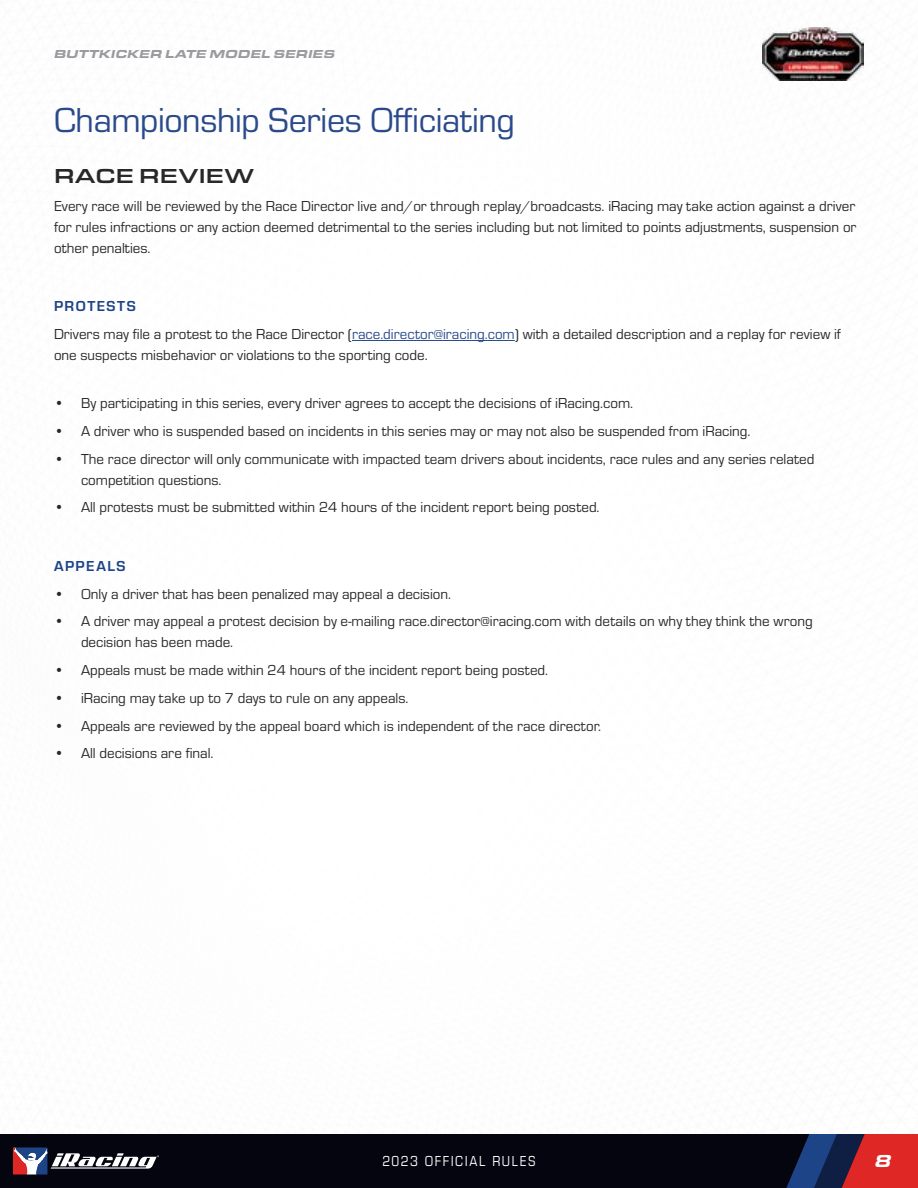
<style>
.page{position:relative;width:918px;height:1188px;background:#fff}
.page>*{position:absolute;margin:0;border:0;box-sizing:border-box;transform-origin:0 0}
.t1{font:36px "Eurostile";letter-spacing:-.01em;color:#2a4a8b}
.t2{font:500 21px "Eurostile Ext";letter-spacing:.015em;color:#292829}
.t3{font:italic 900 18px "Eurostile Ext";color:#fff}
.t4{font:15px/21px "Eurostile";color:#292829}
.t5{font:15px "Eurostile Con";letter-spacing:.1em;color:#fff}
.t6{font:700 15px "Eurostile";letter-spacing:.1em;color:#1e4488}
.t7{font:italic 900 12px "Eurostile Ext";color:#9b9b9f}
.s1{font-weight:700;color:#1e4488}
.s2{color:#2a4a8b}
</style>
<div class="page">
<img style="left:762px;top:27px;width:102px;height:54px">
<div style="left:0;top:1134px;width:918px;height:54px;background:#05050f"></div>
<svg style="left:786px;top:1134px;width:132px;height:54px;background:#77283e"></svg>
<svg style="left:13px;top:1148px;width:146px;height:26px"></svg>
<hr style="left:352px;top:340px;width:163px;height:1px;background:#2a4a8b">
<p class="t7" style="left:54px;top:45px;width:283px">BUTTKICKER LATE MODEL SERIES</p>
<h1 class="t1" style="left:54px;top:96px;width:462px">Championship Series Officiating</h1>
<h2 class="t2" style="left:54px;top:161px;width:202px">RACE REVIEW</h2>
<p class="t4" style="left:54px;top:195px;width:804px;text-align:justify">Every race will be reviewed by the Race Director live and/or through replay/broadcasts. iRacing may take action against a driver for rules infractions or any action deemed detrimental to the series including but not limited to points adjustments, suspension or other penalties.</p>
<p class="t4" style="left:54px;top:292px;width:789px;line-height:27.8px"><span class="s1">PROTESTS<br></span>Drivers may file a protest to the Race Director (<span class="s2">race.director@iracing.com</span>) with a detailed description and a replay for review if</p>
<p class="t4" style="left:54px;top:344px;width:375px">one suspects misbehavior or violations to the sporting code.</p>
<p class="t4" style="left:54px;top:392px;width:581px">• By participating in this series, every driver agrees to accept the decisions of iRacing.com.</p>
<p class="t4" style="left:54px;top:420px;width:698px">• A driver who is suspended based on incidents in this series may or may not also be suspended from iRacing.</p>
<p class="t4" style="left:81px;top:447px;width:735px;text-indent:-27px">• The race director will only communicate with impacted team drivers about incidents, race rules and any series related competition questions.</p>
<p class="t4" style="left:54px;top:496px;width:547px">• All protests must be submitted within 24 hours of the incident report being posted.</p>
<p class="t6" style="left:54px;top:555px;width:73px">APPEALS</p>
<p class="t4" style="left:54px;top:582px;width:399px">• Only a driver that has been penalized may appeal a decision.</p>
<p class="t4" style="left:81px;top:610px;width:733px;text-indent:-27px">• A driver may appeal a protest decision by e-mailing race.director@iracing.com with details on why they think the wrong decision has been made.</p>
<p class="t4" style="left:54px;top:659px;width:496px">• Appeals must be made within 24 hours of the incident report being posted.</p>
<p class="t4" style="left:54px;top:687px;width:356px">• iRacing may take up to 7 days to rule on any appeals.</p>
<p class="t4" style="left:54px;top:714px;width:548px">• Appeals are reviewed by the appeal board which is independent of the race director.</p>
<p class="t4" style="left:54px;top:742px;width:161px">• All decisions are final.</p>
<p class="t5" style="left:382px;top:1151px;width:155px">2023 OFFICIAL RULES</p>
<p class="t3" style="left:875px;top:1147px;width:19px">8</p>
</div>
